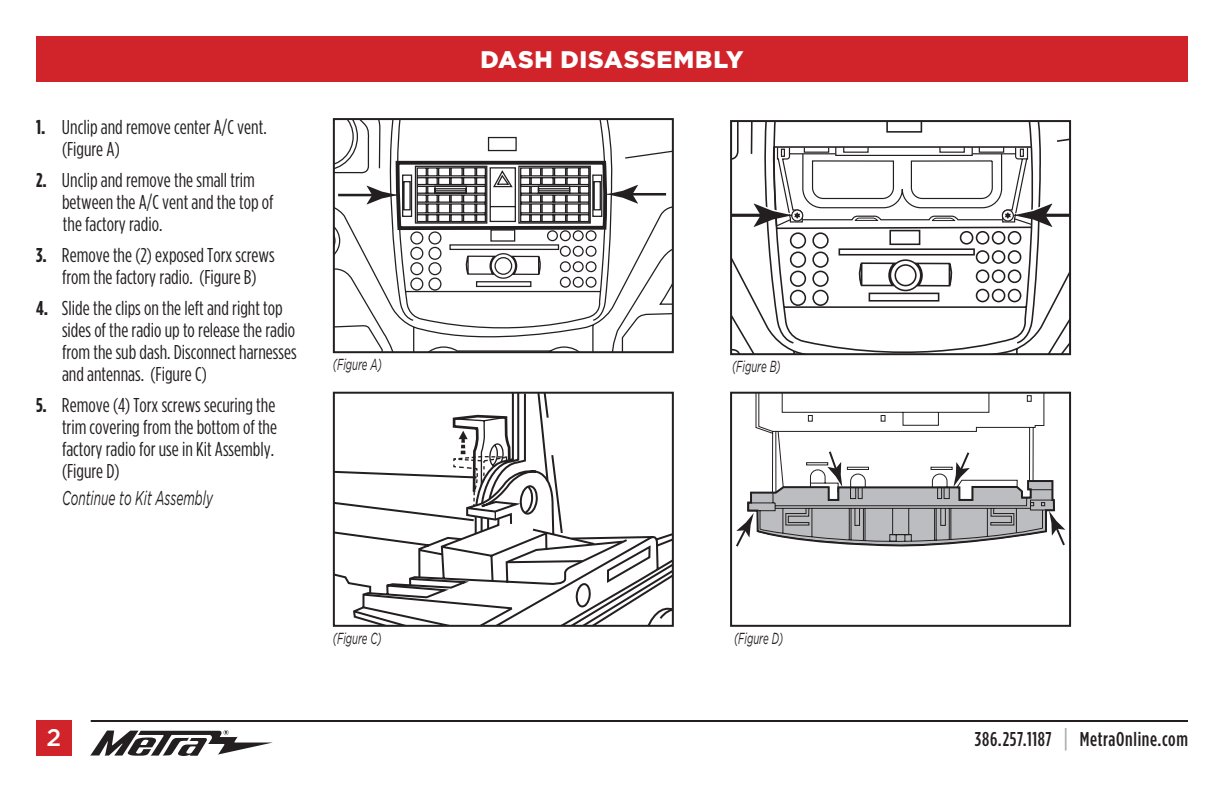
<style>
.page{position:relative;width:1224px;height:792px;background:#fff}
.page>*{position:absolute;margin:0;border:0;box-sizing:border-box;transform-origin:0 0}
.t1{font:900 24px "Gotham";letter-spacing:.03em;color:#fff}
.t2{font:500 24px "Gotham";color:#fff}
.t3{font:20px/22px "Gotham Condensed";color:#231f20}
.t4{font:500 20px "Gotham Condensed";letter-spacing:.03em;color:#231f20}
.t5{font:italic 20px "Gotham";color:#231f20;scale:.6 1}
.t6{font:italic 16px "Gotham";color:#231f20;scale:.6 1}
.s1{font-weight:700}
.s2{font-size:26px;color:#a8a9ad}
</style>
<div class="page">
<div style="left:36px;top:36px;width:1152px;height:45px;background:#d1232a"></div>
<svg style="left:90px;top:730px;width:183px;height:26px"></svg>
<hr style="left:91px;top:720px;width:1097px;height:2px;background:#231f20">
<div style="left:36px;top:720px;width:36px;height:36px;background:#d1232a"></div>
<svg style="left:336px;top:121px;width:335px;height:229px"></svg>
<hr style="left:628px;top:193px;width:38px;height:3px;background:#231f20">
<hr style="left:338px;top:194px;width:39px;height:2px;background:#231f20">
<svg style="left:367px;top:159px;width:271px;height:129px"></svg>
<div style="left:333px;top:118px;width:341px;height:235px;border:2px solid #231f20"></div>
<svg style="left:733px;top:123px;width:335px;height:229px"></svg>
<hr style="left:1040px;top:212px;width:30px;height:3px;background:#fff">
<hr style="left:1040px;top:214px;width:30px;height:3px;background:#231f20">
<hr style="left:731px;top:212px;width:35px;height:3px;background:#fff">
<hr style="left:731px;top:214px;width:35px;height:3px;background:#231f20">
<svg style="left:754px;top:145px;width:298px;height:83px"></svg>
<div style="left:730px;top:120px;width:341px;height:235px;border:2px solid #231f20"></div>
<svg style="left:336px;top:395px;width:335px;height:229px"></svg>
<svg style="left:451px;top:413px;width:61px;height:93px"></svg>
<div style="left:333px;top:392px;width:341px;height:235px;border:2px solid #231f20"></div>
<svg style="left:755px;top:395px;width:290px;height:54px"></svg>
<svg style="left:736px;top:449px;width:329px;height:98px"></svg>
<div style="left:730px;top:392px;width:341px;height:235px;border:2px solid #231f20"></div>
<p class="t3" style="left:62px;top:116px;width:206px;text-indent:-26px"><span class="s1">1.</span> Unclip and remove center A/C vent. (Figure A)</p>
<p class="t3" style="left:62px;top:169px;width:213px;text-indent:-26px"><span class="s1">2.</span> Unclip and remove the small trim between the A/C vent and the top of the factory radio.</p>
<p class="t3" style="left:36px;top:244px;width:240px;text-align:center"><span class="s1">3.</span> Remove the (2) exposed Torx screws from the factory radio. (Figure B)</p>
<p class="t3" style="left:62px;top:297px;width:236px;text-indent:-26px"><span class="s1">4.</span> Slide the clips on the left and right top sides of the radio up to release the radio from the sub dash. Disconnect harnesses and antennas. (Figure C)</p>
<p class="t3" style="left:62px;top:394px;width:217px;text-indent:-26px"><span class="s1">5.</span> Remove (4) Torx screws securing the trim covering from the bottom of the factory radio for use in Kit Assembly. (Figure D)</p>
<p class="t5" style="left:62px;top:487px;width:253px">Continue to Kit Assembly</p>
<p class="t1" style="left:480px;top:46px;width:265px">DASH DISASSEMBLY</p>
<p class="t6" style="left:333px;top:356px;width:83px">(Figure A)</p>
<p class="t6" style="left:732px;top:358px;width:83px">(Figure B)</p>
<p class="t6" style="left:333px;top:630px;width:83px">(Figure C)</p>
<p class="t6" style="left:734px;top:630px;width:84px">(Figure D)</p>
<p class="t2" style="left:47px;top:723px;width:16px">2</p>
<p class="t4" style="left:975px;top:728px;width:215px">386.257.1187 <span class="s2">|</span> MetraOnline.com</p>
</div>
